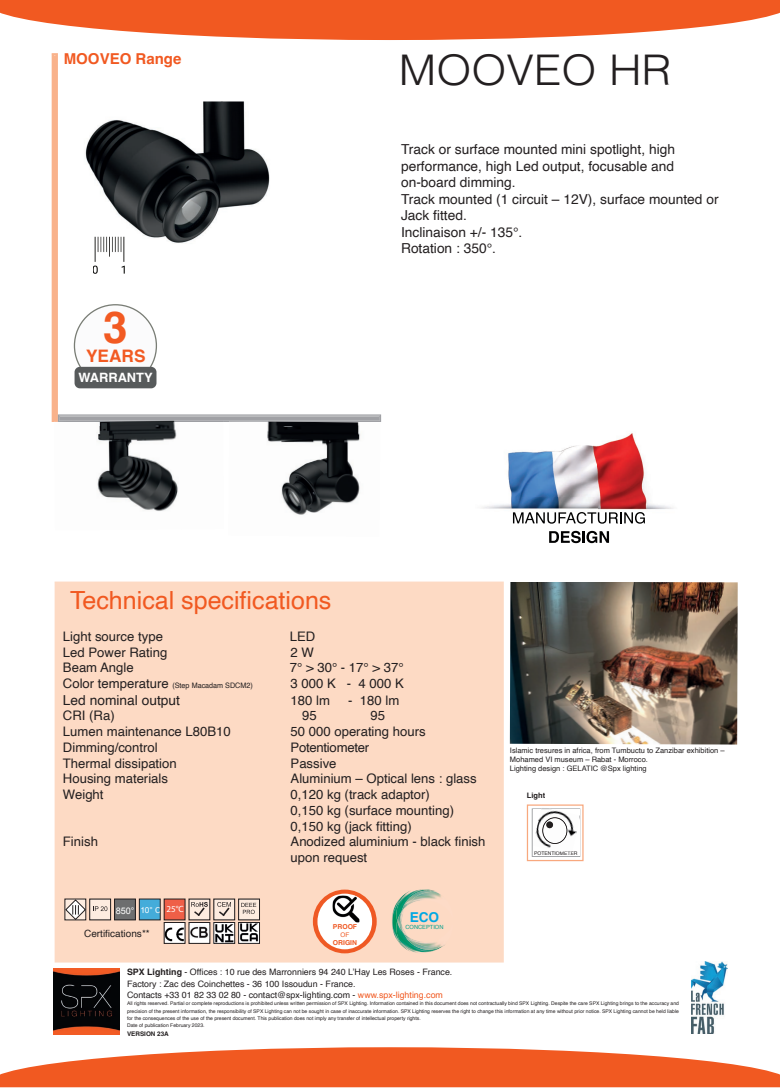
<style>
.page{position:relative;width:780px;height:1088px;background:#fff}
.page>*{position:absolute;margin:0;border:0;box-sizing:border-box;transform-origin:0 0}
.t1{font:700 43.88px "Helvetica";color:#f25a22}
.t2{font:300 42.25px "Helvetica";color:#231f20;scale:1.06 1}
.t3{font:25px "Helvetica";color:#f15921}
.t4{font:700 17.25px "Helvetica";color:#f25a22}
.t5{font:700 15px "Helvetica";color:#f15921}
.t6{font:13.75px/16.5px "Helvetica";color:#231f20}
.t7{font:700 13.62px "Helvetica";color:#00a8e3}
.t8{font:13.12px/15.8px "Helvetica";color:#231f20}
.t9{font:13.12px "Helvetica";letter-spacing:-.02em;color:#231f20}
.t10{font:700 12.88px "Helvetica";color:#fff}
.t11{font:10px "Helvetica";color:#231f20}
.t12{font:9.12px "Arial";color:#fff}
.t13{font:8.88px/11.6px "Helvetica";color:#231f20}
.t14{font:7.5px/9px "Helvetica";color:#231f20}
.t15{font:7.5px "Helvetica";color:#231f20;scale:.96 1}
.t16{font:700 7.5px "Helvetica";color:#231f20}
.t17{font:700 6.75px "Helvetica";color:#ef5924}
.t18{font:700 6.38px "Helvetica";color:#231f20}
.t19{font:6.25px "Helvetica";color:#ef5924}
.t20{font:700 6.12px "Helvetica";color:#ef5924}
.t21{font:5.75px "Helvetica";color:#0aa18e}
.t22{font:5px/7.1px "Helvetica";color:#231f20}
.s1{font-size:13.12px}
.s2{font-size:8.25px}
.s3{font-weight:700}
.s4{color:#f15921}
</style>
<div class="page">
<img style="left:53px;top:968px;width:67px;height:67px">
<svg style="left:0;top:0;width:780px;height:40px"></svg>
<svg style="left:0;top:1047px;width:780px;height:40px"></svg>
<img style="left:691px;top:961px;width:36px;height:73px">
<img style="left:510px;top:582px;width:227px;height:162px">
<img style="left:97px;top:422px;width:81px;height:89px">
<img style="left:267px;top:422px;width:94px;height:93px">
<img style="left:482px;top:433px;width:191px;height:77px">
<svg style="left:513px;top:512px;width:132px;height:12px"></svg>
<svg style="left:549px;top:531px;width:60px;height:12px"></svg>
<div style="left:55px;top:581px;width:448px;height:381px;background:#fddac4"></div>
<svg style="left:65px;top:899px;width:44px;height:21px"></svg>
<div style="left:89px;top:899px;width:22px;height:21px;border:1px solid #231f20"></div>
<div style="left:114px;top:899px;width:21px;height:21px;background:#6d6e6f"></div>
<div style="left:114px;top:899px;width:22px;height:21px;border:1px solid #231f20"></div>
<div style="left:139px;top:899px;width:21px;height:21px;background:#44acda"></div>
<div style="left:139px;top:899px;width:21px;height:21px;border:1px solid #231f20"></div>
<div style="left:164px;top:899px;width:21px;height:21px;background:#ef5f47"></div>
<div style="left:238px;top:899px;width:22px;height:21px;border:1px solid #231f20"></div>
<img style="left:166px;top:924px;width:17px;height:17px">
<div style="left:164px;top:922px;width:21px;height:21px;border:1px solid #231f20"></div>
<svg style="left:189px;top:899px;width:70px;height:44px"></svg>
<img style="left:240px;top:924px;width:18px;height:17px">
<div style="left:238px;top:922px;width:22px;height:21px;border:1px solid #231f20"></div>
<img style="left:392px;top:889px;width:55px;height:35px">
<img style="left:438px;top:890px;width:14px;height:28px">
<img style="left:392px;top:890px;width:4px;height:4px">
<img style="left:425px;top:889px;width:13px;height:35px">
<img style="left:397px;top:889px;width:28px;height:1px">
<img style="left:396px;top:890px;width:31px;height:10px">
<img style="left:400px;top:952px;width:31px;height:1px">
<img style="left:392px;top:941px;width:4px;height:7px">
<img style="left:437px;top:924px;width:16px;height:24px">
<svg style="left:404px;top:890px;width:8px;height:4px"></svg>
<img style="left:392px;top:894px;width:12px;height:6px">
<svg style="left:441px;top:945px;width:2px;height:7px"></svg>
<img style="left:437px;top:933px;width:4px;height:19px">
<img style="left:396px;top:900px;width:41px;height:52px">
<img style="left:392px;top:900px;width:8px;height:41px">
<svg style="left:313px;top:889px;width:63px;height:64px"></svg>
<div style="left:317px;top:893px;width:55px;height:56px;background:#fff;border-radius:50%"></div>
<img style="left:332px;top:895px;width:27px;height:27px">
<svg style="left:531px;top:808px;width:49px;height:49px"></svg>
<img style="left:558px;top:851px;width:14px;height:3px">
<img style="left:542px;top:817px;width:25px;height:27px">
<div style="left:527px;top:804px;width:56px;height:57px;border:1px solid #f8a87e"></div>
<svg style="left:52px;top:53px;width:329px;height:369px"></svg>
<img style="left:190px;top:420px;width:33px;height:1px">
<h3 class="t5" style="left:64px;top:50px;width:119px">MOOVEO Range</h3>
<h1 class="t1" style="left:103px;top:292px;width:26px">3</h1>
<h3 class="t4" style="left:86px;top:341px;width:61px">YEARS</h3>
<h3 class="t10" style="left:78px;top:367px;width:76px">WARRANTY</h3>
<h2 class="t2" style="left:399px;top:35px;width:259px">MOOVEO HR</h2>
<h3 class="t6" style="left:401px;top:141px;width:319px">Track or surface mounted mini spotlight, high<br>per formance, high Led output, focusable and on-board dimming.<br>Track mounted (1 circuit – 12V), surface mounted or<br>Jack fitted.<br>Inclinaison +/- 135°.<br>Rotation : 350°.</h3>
<h3 class="t3" style="left:70px;top:580px;width:263px">Technical specifications</h3>
<h3 class="t8" style="left:63px;top:629px;width:101px">Light source type</h3>
<h3 class="t8" style="left:290px;top:629px;width:27px">LED</h3>
<h3 class="t8" style="left:63px;top:644px;width:106px">Led Power Rating</h3>
<h3 class="t8" style="left:290px;top:644px;width:25px">2 W</h3>
<h3 class="t8" style="left:63px;top:660px;width:72px">Beam Angle</h3>
<h3 class="t8" style="left:290px;top:660px;width:115px">7° &gt; 30° - 17° &gt; 37°</h3>
<h3 class="t15" style="left:63px;top:680px;width:199px"><span class="s1">Color temperature</span> (Step Macadam SDCM2)</h3>
<h3 class="t8" style="left:290px;top:676px;width:115px">3 000 K - 4 000 K</h3>
<h3 class="t6" style="left:63px;top:692px;width:118px">Led nominal output</h3>
<h3 class="t8" style="left:290px;top:692px;width:41px">180 lm</h3>
<h3 class="t8" style="left:348px;top:692px;width:53px">- 180 lm</h3>
<h3 class="t8" style="left:63px;top:708px;width:53px">CRI (Ra)</h3>
<h3 class="t8" style="left:302px;top:708px;width:16px">95</h3>
<h3 class="t8" style="left:370px;top:708px;width:16px">95</h3>
<h3 class="t8" style="left:63px;top:724px;width:169px">Lumen maintenance L80B10</h3>
<h3 class="t8" style="left:290px;top:724px;width:136px">50 000 operating hours</h3>
<h3 class="t8" style="left:63px;top:740px;width:96px">Dimming/control</h3>
<h3 class="t9" style="left:290px;top:737px;width:80px">Potentiometer</h3>
<h3 class="t8" style="left:63px;top:755px;width:115px">Thermal dissipation</h3>
<h3 class="t8" style="left:290px;top:755px;width:47px">Passive</h3>
<h3 class="t8" style="left:63px;top:771px;width:107px">Housing materials</h3>
<h3 class="t8" style="left:290px;top:771px;width:187px">Aluminium – Optical lens : glass</h3>
<h3 class="t8" style="left:63px;top:787px;width:42px">Weight</h3>
<h3 class="t8" style="left:290px;top:787px;width:165px">0,120 kg (track adaptor)<br>0,150 kg (surface mounting)<br>0,150 kg (jack fitting)</h3>
<h3 class="t8" style="left:63px;top:834px;width:37px">Finish</h3>
<h3 class="t8" style="left:290px;top:834px;width:196px">Anodized aluminium - black finish upon request</h3>
<h3 class="t12" style="left:116px;top:905px;width:70px">850° <span class="s2">10° C</span> <sup>25°C</sup></h3>
<h3 class="t11" style="left:84px;top:925px;width:67px">Certifications**</h3>
<h3 class="t7" style="left:412px;top:909px;width:31px">ECO</h3>
<p class="t21" style="left:407px;top:923px;width:40px">CONCEPTION</p>
<h3 class="t7" style="left:409px;top:909px;width:31px">ECO</h3>
<h3 class="t17" style="left:333px;top:921px;width:26px">PROOF</h3>
<p class="t21" style="left:405px;top:923px;width:40px">CONCEPTION</p>
<p class="t19" style="left:340px;top:930px;width:10px">OF</p>
<h3 class="t17" style="left:333px;top:937px;width:26px">ORIGIN</h3>
<p class="t20" style="left:341px;top:934px;width:31px">ASSURÉE</p>
<h3 class="t14" style="left:510px;top:746px;width:216px">Islamic tresures in africa, from Tumbuctu to Zanzibar exhibition –<br>Mohamed VI museum – Rabat - Morroco.<br>Lighting design : GELATIC @Spx lighting</h3>
<h3 class="t16" style="left:527px;top:791px;width:20px">Light</h3>
<p class="t22" style="left:534px;top:850px;width:45px">POTENTIOMETER</p>
<h3 class="t13" style="left:127px;top:966px;width:327px"><span class="s3">SPX Lighting</span> - Offices : 10 rue des Marronniers 94 240 L’Hay Les Roses - France.<br>Factory : Zac des Coinchettes - 36 100 Issoudun - France.<br>Contacts +33 01 82 33 02 80 - contact@spx-lighting.com - <span class="s4">www.spx-lighting.com</span></h3>
<p class="t22" style="left:127px;top:1000px;width:553px">All rights reserved. Partial or complete reproductions is prohibited unless written permission of SPX Lighting. Information contained in this document does not contractually bind SPX Lighting. Despite the care SPX Lighting brings to the accuracy and precision of the present information, the responsibility of SPX Lighting can not be sought in case of inaccurate information. SPX Lighting reserves the right to change this information at any time without prior notice. SPX Lighting cannot be held liable for the consequences of the use of the present document. This publication does not imply any transfer of intellectual property rights.<br>Date of publication February 2023.</p>
<p class="t18" style="left:127px;top:1029px;width:43px">VERSION 23A</p>
</div>
